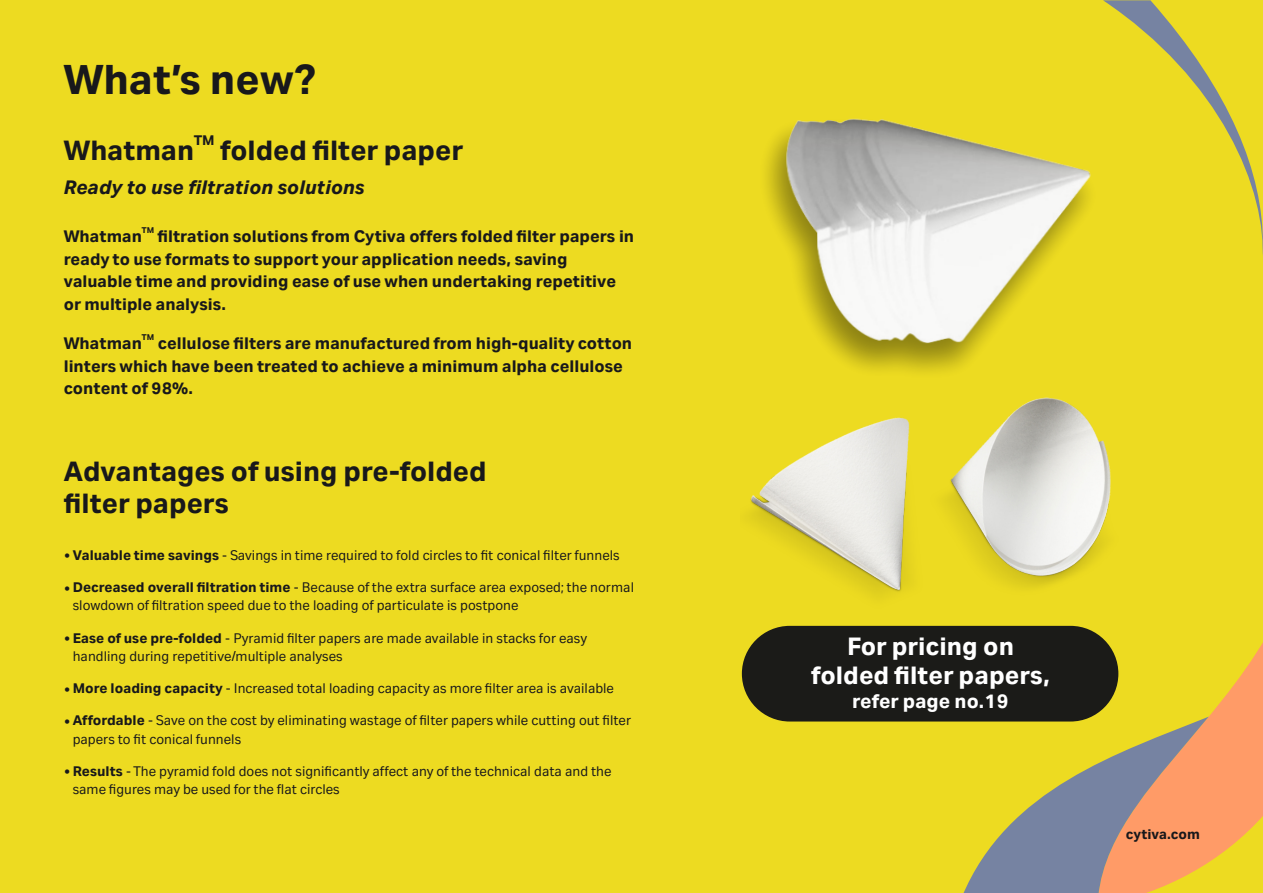
<style>
.page{position:relative;width:1263px;height:893px;background:#eddb21}
.page>*{position:absolute;margin:0;border:0;box-sizing:border-box;transform-origin:0 0}
.t1{font:700 45px "Cytiva Aktiv";color:#18181b}
.t2{font:700 30px/32.7px "Cytiva Aktiv";color:#18181b}
.t3{font:700 27px/29.4px "Cytiva Aktiv";color:#fff;text-align:center}
.t4{font:700 21.15px "Cytiva Aktiv";color:#fff}
.t5{font:italic 700 21px "Cytiva Aktiv";color:#18181b}
.t6{font:700 18px/22.6px "Cytiva Aktiv";color:#18181b}
.t7{font:15px/32.4px "Cytiva Aktiv";color:#18181b}
.t8{font:700 15px "Cytiva Aktiv";color:#18181b}
.t9{font:700 9px "Cytiva Aktiv";color:#18181b}
.s1{font-weight:700}
</style>
<div class="page">
<svg style="left:1103px;top:0;width:160px;height:255px"></svg>
<svg style="left:962px;top:625px;width:301px;height:268px"></svg>
<div style="left:705px;top:61px;width:432px;height:366px;background:#eddb21"></div>
<img style="left:766px;top:118px;width:325px;height:247px">
<img style="left:750px;top:397px;width:361px;height:199px">
<div style="left:742px;top:626px;width:376px;height:95px;background:#1b1b18;border-radius:48px"></div>
<h1 class="t1" style="left:64px;top:59px;width:253px">What’s new?</h1>
<p class="t8" style="left:194px;top:134px;width:22px">TM</p>
<h2 class="t2" style="left:64px;top:136px;width:401px">Whatman folded filter paper</h2>
<h3 class="t5" style="left:64px;top:178px;width:303px">Ready to use filtration solutions</h3>
<p class="t9" style="left:142px;top:226px;width:14px">TM</p>
<p class="t6" style="left:64px;top:226px;width:572px">Whatman filtration solutions from Cytiva offers folded filter papers in ready to use formats to support your application needs, saving valuable time and providing ease of use when undertaking repetitive or multiple analysis.</p>
<p class="t9" style="left:142px;top:333px;width:14px">TM</p>
<p class="t6" style="left:64px;top:333px;width:570px">Whatman cellulose filters are manufactured from high-quality cotton linters which have been treated to achieve a minimum alpha cellulose content of 98%.</p>
<h2 class="t2" style="left:64px;top:456px;width:424px">Advantages of using pre-folded filter papers</h2>
<p class="t7" style="left:73px;top:539px;width:563px"><span class="s1">Valuable time savings</span> - Savings in time required to fold circles to fit conical filter funnels<br><span class="s1">Decreased overall filtration time</span> - Because of the extra surface area exposed; the normal</p>
<p class="t7" style="left:73px;top:590px;width:516px">slowdown of filtration speed due to the loading of particulate is postpone<br><span class="s1">Ease of use pre-folded</span> - Pyramid filter papers are made available in stacks for easy</p>
<p class="t7" style="left:73px;top:640px;width:560px">handling during repetitive/multiple analyses<br><span class="s1">More loading capacity</span> - Increased total loading capacity as more filter area is available<br><span class="s1">Affordable</span> - Save on the cost by eliminating wastage of filter papers while cutting out filter</p>
<p class="t7" style="left:73px;top:723px;width:540px">papers to fit conical funnels<br><span class="s1">Results</span> - The pyramid fold does not significantly affect any of the technical data and the</p>
<p class="t7" style="left:73px;top:774px;width:268px">same figures may be used for the flat circles</p>
<h3 class="t3" style="left:811px;top:632px;width:240px">For pricing on folded filter papers,</h3>
<h3 class="t4" style="left:852px;top:692px;width:158px">refer page no.19</h3>
<p class="t8" style="left:1126px;top:828px;width:76px">cytiva.com</p>
</div>
